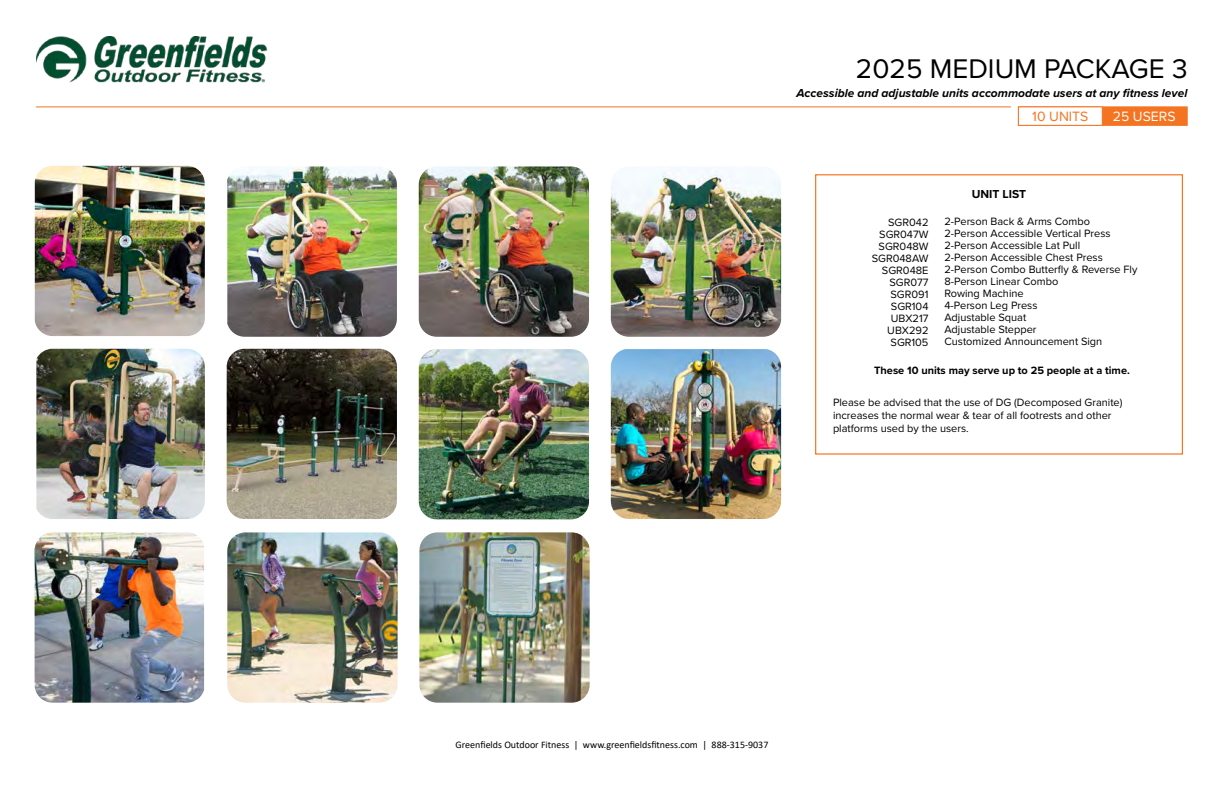
<style>
.page{position:relative;width:1224px;height:792px;background:#fff}
.page>*{position:absolute;margin:0;border:0;box-sizing:border-box;transform-origin:0 0}
.t1{font:28px "Proxima Nova";color:#000}
.t2{font:14px "Proxima Nova";color:#f47421}
.t3{font:14px "Proxima Nova";color:#fff}
.t4{font:italic 700 12px "Proxima Nova";color:#000}
.t5{font:700 12px "Proxima Nova";color:#000}
.t6{font:11px/12px "Proxima Nova";color:#000}
.t7{font:700 11px "Proxima Nova";color:#000}
.t8{font:10px "Calibri";color:#000}
</style>
<div class="page">
<div style="left:815px;top:174px;width:368px;height:281px;background:#fff;border:1px solid #f47421"></div>
<img style="left:611px;top:167px;width:170px;height:170px">
<img style="left:611px;top:349px;width:170px;height:170px">
<img style="left:419px;top:532px;width:171px;height:171px">
<img style="left:35px;top:532px;width:169px;height:171px">
<img style="left:227px;top:532px;width:171px;height:171px">
<img style="left:227px;top:166px;width:170px;height:171px">
<img style="left:35px;top:166px;width:170px;height:170px">
<img style="left:419px;top:166px;width:170px;height:171px">
<img style="left:419px;top:349px;width:170px;height:170px">
<img style="left:227px;top:349px;width:170px;height:170px">
<img style="left:36px;top:349px;width:169px;height:170px">
<div style="left:1018px;top:106px;width:170px;height:20px;background:#f47421;border:1px solid #f47421"></div>
<div style="left:1018px;top:106px;width:85px;height:20px;background:#fff;border:1px solid #f47421"></div>
<hr style="left:36px;top:106px;width:975px;height:1px;background:#f47421">
<img style="left:36px;top:36px;width:232px;height:47px">
<h1 class="t1" style="left:856px;top:48px;width:333px">2025 MEDIUM PACKAGE 3</h1>
<p class="t4" style="left:796px;top:84px;width:393px">Accessible and adjustable units accommodate users at any fitness level</p>
<p class="t2" style="left:1032px;top:106px;width:58px">10 UNITS</p>
<p class="t3" style="left:1113px;top:106px;width:64px">25 USERS</p>
<p class="t5" style="left:972px;top:186px;width:56px">UNIT LIST</p>
<p class="t6" style="left:872px;top:216px;width:58px;text-align:right">SGR042<br>SGR047W<br>SGR048W<br>SGR048AW<br>SGR048E<br>SGR077<br>SGR091<br>SGR104<br>UBX217<br>UBX292<br>SGR105</p>
<p class="t6" style="left:944px;top:215px;width:195px">2-Person Back &amp; Arms Combo<br>2-Person Accessible Vertical Press<br>2-Person Accessible Lat Pull<br>2-Person Accessible Chest Press<br>2-Person Combo Butterfly &amp; Reverse Fly<br>8-Person Linear Combo<br>Rowing Machine<br>4-Person Leg Press<br>Adjustable Squat<br>Adjustable Stepper<br>Customized Announcement Sign</p>
<p class="t7" style="left:874px;top:362px;width:257px">These 10 units may serve up to 25 people at a time.</p>
<p class="t6" style="left:833px;top:395px;width:291px;line-height:13.2px">Please be advised that the use of DG (Decomposed Granite) increases the normal wear &amp; tear of all footrests and other platforms used by the users.</p>
<p class="t8" style="left:456px;top:738px;width:314px">Greenfields Outdoor Fitness | www.greenfieldsfitness.com | 888-315-9037</p>
</div>
